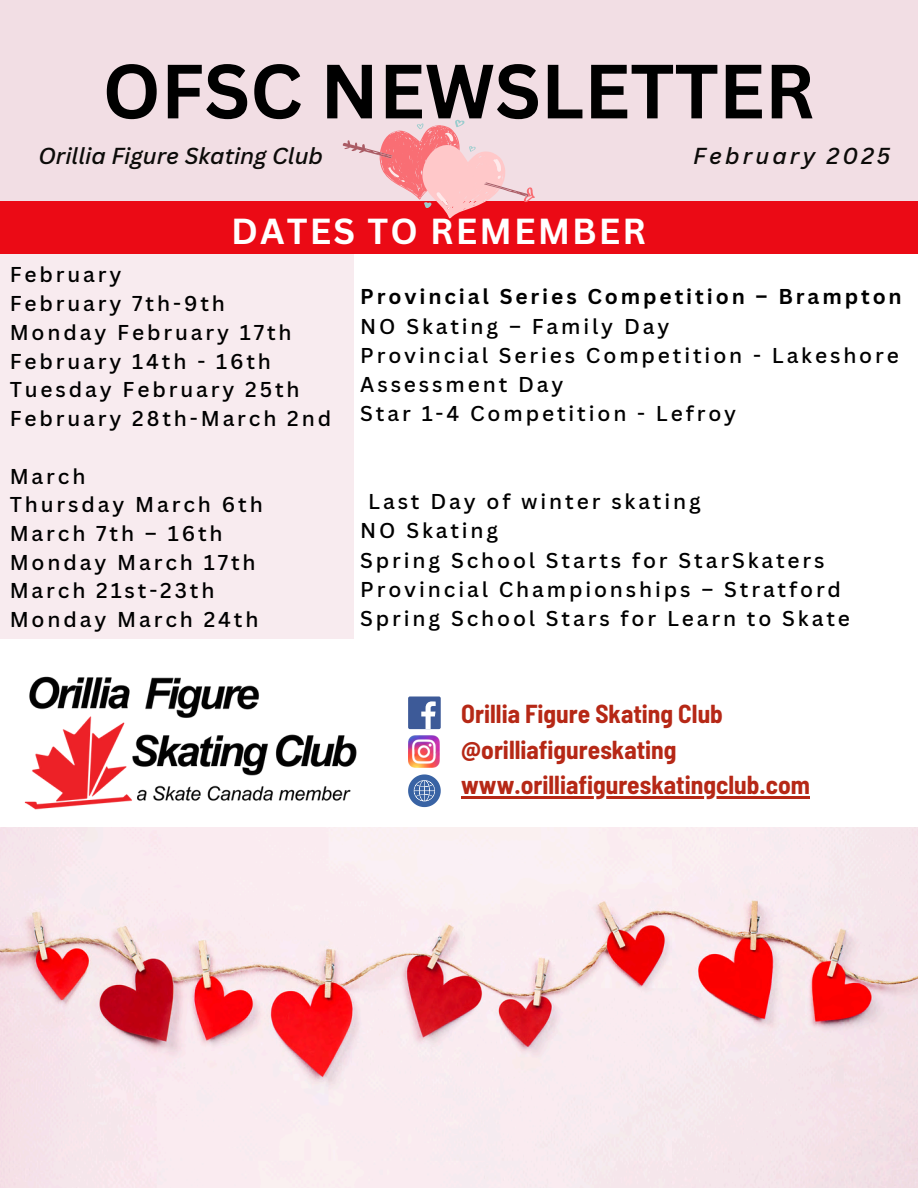
<style>
.page{position:relative;width:918px;height:1188px;background:#fff}
.page>*{position:absolute;margin:0;border:0;box-sizing:border-box;transform-origin:0 0}
.t1{font:700 75px "Canva Sans";color:#000}
.t2{font:700 35.25px "Canva Sans";letter-spacing:.06em;color:#fff}
.t3{font:700 semi-condensed 25.35px "Barlow";color:#b62816}
.t4{font:italic 500 22.5px "Canva Sans";color:#0c0b09}
.t5{font:italic 500 22.5px "Canva Sans";letter-spacing:.14em;color:#0c0b09}
.t6{font:500 20.85px "Canva Sans";letter-spacing:.14em;color:#000}
.t7{font:700 20.85px "Canva Sans";letter-spacing:.14em;color:#000}
</style>
<div class="page">
<div style="left:0;top:196px;width:918px;height:58px;background:#eb0a15"></div>
<div style="left:0;top:0;width:918px;height:201px;background:#f2dee4"></div>
<div style="left:0;top:254px;width:354px;height:384px;background:#f8ebef"></div>
<img style="left:0;top:827px;width:918px;height:361px">
<svg style="left:342px;top:120px;width:193px;height:99px"></svg>
<img style="left:24px;top:676px;width:333px;height:134px">
<div style="left:408px;top:697px;width:33px;height:32px;background:#3d5a98;border-radius:2px"></div>
<svg style="left:421px;top:701px;width:15px;height:28px"></svg>
<img style="left:408px;top:736px;width:32px;height:31px">
<svg style="left:408px;top:774px;width:33px;height:33px"></svg>
<hr style="left:461px;top:797px;width:349px;height:2px;background:#b62816">
<p class="t1" style="left:103px;top:38px;width:714px">OFSC NEWSLETTER</p>
<p class="t4" style="left:38px;top:140px;width:286px">Orillia Figure Skating Club</p>
<h1 class="t5" style="left:693px;top:140px;width:199px">February 2025</h1>
<p class="t2" style="left:231px;top:207px;width:416px">DATES TO REMEMBER</p>
<h2 class="t6" style="left:10px;top:260px;width:113px">February</h2>
<p class="t6" style="left:10px;top:289px;width:217px">February 7th-9th</p>
<p class="t6" style="left:10px;top:318px;width:284px">Monday February 17th</p>
<p class="t6" style="left:10px;top:346px;width:263px">February 14th - 16th</p>
<p class="t6" style="left:10px;top:375px;width:291px">Tuesday February 25th</p>
<p class="t6" style="left:10px;top:404px;width:323px">February 28th-March 2nd</p>
<p class="t6" style="left:10px;top:461px;width:77px">March</p>
<p class="t6" style="left:10px;top:490px;width:255px">Thursday March 6th</p>
<p class="t6" style="left:10px;top:519px;width:215px">March 7th – 16th</p>
<p class="t6" style="left:10px;top:547px;width:247px">Monday March 17th</p>
<p class="t6" style="left:10px;top:576px;width:206px">March 21st-23th</p>
<p class="t6" style="left:10px;top:605px;width:250px">Monday March 24th</p>
<p class="t7" style="left:360px;top:282px;width:543px">Provincial Series Competition – Brampton</p>
<p class="t6" style="left:360px;top:311px;width:311px">NO Skating – Family Day</p>
<p class="t6" style="left:360px;top:341px;width:540px">Provincial Series Competition - Lakeshore</p>
<p class="t6" style="left:360px;top:370px;width:205px">Assessment Day</p>
<p class="t6" style="left:360px;top:399px;width:377px">Star 1-4 Competition - Lefroy</p>
<p class="t6" style="left:368px;top:487px;width:334px">Last Day of winter skating</p>
<p class="t6" style="left:360px;top:516px;width:139px">NO Skating</p>
<p class="t6" style="left:360px;top:545px;width:466px">Spring School Starts for StarSkaters</p>
<p class="t6" style="left:360px;top:575px;width:482px">Provincial Championships – Stratford</p>
<p class="t6" style="left:360px;top:604px;width:491px">Spring School Stars for Learn to Skate</p>
<p class="t3" style="left:461px;top:698px;width:263px">Orillia Figure Skating Club</p>
<p class="t3" style="left:461px;top:734px;width:217px">@orilliafigureskating</p>
<p class="t3" style="left:461px;top:769px;width:350px">www.orilliafigureskatingclub.com</p>
</div>
